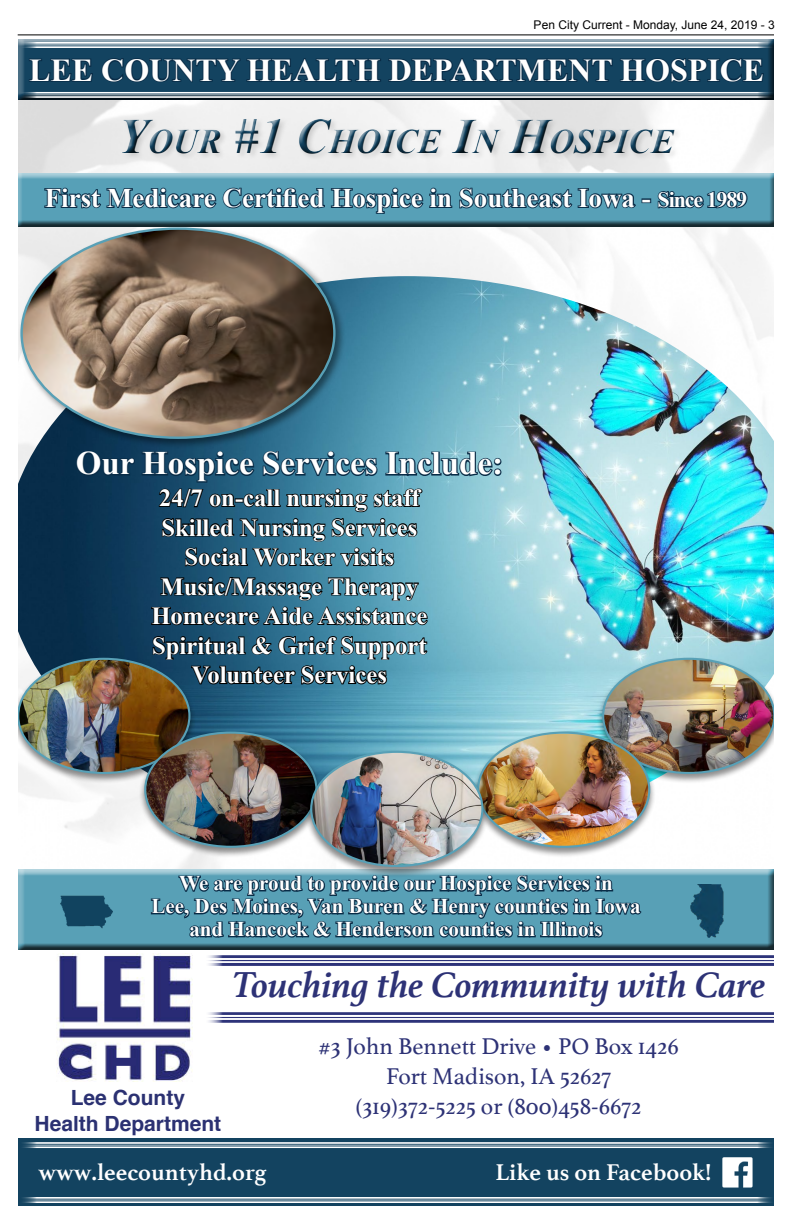
<style>
.page{position:relative;width:792px;height:1224px;background:#fff}
.page>*{position:absolute;margin:0;border:0;box-sizing:border-box;transform-origin:0 0}
.t1{font:italic 700 37.9px "Athelas";color:#2d3276}
.t2{font:italic 700 34.7px "Times New Roman";color:#134360}
.t3{font:700 32.9px "Times New Roman";color:#fff}
.t4{font:700 31.9px "Times New Roman";color:#fff}
.t5{font:700 26.9px "Times New Roman";color:#fff}
.t6{font:700 24.6px/29.5px "Times New Roman";color:#fff;text-align:center}
.t7{font:23.9px/29.9px "Athelas";color:#2d3276;text-align:center}
.t8{font:700 23.9px "Athelas";color:#fff}
.t9{font:700 20.9px/22.9px "Times New Roman";color:#fff;text-align:center}
.t10{font:700 20.9px/25.1px "Helvetica";color:#2b3172;text-align:center}
.t11{font:12px "Arial";color:#000}
.s1{font-size:49.6px}
.s2{font-size:21.9px}
</style>
<div class="page">
<hr style="left:18px;top:34px;width:756px;height:1px;background:#000">
<div style="left:18px;top:1138px;width:756px;height:68px;background:#134360"></div>
<img style="left:722px;top:1157px;width:31px;height:31px">
<hr style="left:19px;top:1142px;width:755px;height:2px;background:#fff">
<hr style="left:19px;top:1145px;width:755px;height:1px;background:#fff">
<hr style="left:19px;top:1146px;width:755px;height:2px;background:#fff">
<hr style="left:19px;top:1197px;width:755px;height:2px;background:#fff">
<hr style="left:19px;top:1200px;width:755px;height:1px;background:#fff">
<hr style="left:19px;top:1201px;width:755px;height:2px;background:#fff">
<img style="left:18px;top:276px;width:756px;height:527px">
<div style="left:597px;top:657px;width:177px;height:127px;background:#000;opacity:.45"></div>
<img style="left:602px;top:658px;width:172px;height:116px">
<div style="left:18px;top:657px;width:178px;height:127px;background:#000;opacity:.45"></div>
<div style="left:472px;top:730px;width:184px;height:128px;background:#000;opacity:.45"></div>
<img style="left:489px;top:734px;width:160px;height:113px">
<div style="left:139px;top:730px;width:184px;height:128px;background:#000;opacity:.45"></div>
<img style="left:145px;top:774px;width:160px;height:73px">
<div style="left:18px;top:225px;width:328px;height:224px;background:#000;opacity:.45"></div>
<img style="left:22px;top:229px;width:312px;height:209px">
<img style="left:56px;top:953px;width:137px;height:128px">
<hr style="left:205px;top:1012px;width:569px;height:3px;background:#2d3379">
<hr style="left:205px;top:1016px;width:569px;height:2px;background:#2d3379">
<hr style="left:205px;top:1020px;width:569px;height:3px;background:#2d3379">
<hr style="left:205px;top:955px;width:569px;height:3px;background:#2d3379">
<hr style="left:205px;top:960px;width:569px;height:1px;background:#2d3379">
<hr style="left:205px;top:963px;width:569px;height:3px;background:#2d3379">
<div style="left:18px;top:869px;width:756px;height:82px;background:#000;opacity:.75"></div>
<svg style="left:150px;top:837px;width:493px;height:102px;background:#638fa0"></svg>
<div style="left:114px;top:112px;width:567px;height:46px;background:#fff;opacity:.75"></div>
<div style="left:116px;top:114px;width:567px;height:47px;background:#000;opacity:.75"></div>
<div style="left:18px;top:173px;width:756px;height:55px;background:#000;opacity:.75"></div>
<svg style="left:43px;top:181px;width:594px;height:34px;background:#407f97"></svg>
<div style="left:642px;top:198px;width:9px;height:5px;border:2px solid #092c47"></div>
<svg style="left:656px;top:153px;width:93px;height:57px"></svg>
<div style="left:18px;top:39px;width:756px;height:62px;background:#000;opacity:.75"></div>
<svg style="left:28px;top:58px;width:66px;height:25px;background:#0e3854"></svg>
<svg style="left:100px;top:52px;width:665px;height:32px;background:#0f3b57"></svg>
<hr style="left:19px;top:42px;width:755px;height:2px;background:#fff">
<hr style="left:19px;top:45px;width:755px;height:1px;background:#fff">
<hr style="left:19px;top:46px;width:755px;height:2px;background:#fff">
<hr style="left:19px;top:92px;width:755px;height:2px;background:#fff">
<hr style="left:19px;top:94px;width:755px;height:1px;background:#fff">
<hr style="left:19px;top:96px;width:755px;height:2px;background:#fff">
<div style="left:305px;top:750px;width:184px;height:128px;background:#000;opacity:.45"></div>
<img style="left:311px;top:774px;width:171px;height:92px">
<img style="left:59px;top:884px;width:53px;height:54px">
<img style="left:684px;top:884px;width:45px;height:54px">
<img style="left:18px;top:449px;width:485px;height:325px">
<p class="t11" style="left:534px;top:17px;width:243px">Pen City Current - Monday, June 24, 2019 - 3</p>
<p class="t4" style="left:29px;top:48px;width:737px">LEE COUNTY HEALTH DEPARTMENT HOSPICE</p>
<h2 class="t2" style="left:117px;top:117px;width:559px"><span class="s1">Y</span>OUR <span class="s1">#1 C</span>HOICE <span class="s1">I</span>N <span class="s1">H</span>OSPICE</h2>
<p class="t5" style="left:45px;top:179px;width:704px">First Medicare Certified Hospice in Southeast Iowa - <span class="s2">Since 1989</span></p>
<h3 class="t3" style="left:76px;top:441px;width:429px">Our Hospice Services Include:</h3>
<p class="t6" style="left:151px;top:482px;width:278px">24/7 on-call nursing staff<br>Skilled Nursing Services<br>Social Worker visits<br>Music/Massage Therapy<br>Homecare Aide Assistance<br>Spiritual &amp; Grief Support<br>Volunteer Services</p>
<p class="t9" style="left:151px;top:871px;width:491px">We are proud to provide our Hospice Services in<br>Lee, Des Moines, Van Buren &amp; Henry counties in Iowa and Hancock &amp; Henderson counties in Illinois</p>
<p class="t10" style="left:35px;top:1086px;width:188px">Lee County<br>Health Department</p>
<h1 class="t1" style="left:231px;top:954px;width:536px">Touching the Community with Care</h1>
<p class="t7" style="left:318px;top:1030px;width:362px">#3 John Bennett Drive • PO Box 1426<br>Fort Madison, IA 52627<br>(319)372-5225 or (800)458-6672</p>
<p class="t8" style="left:38px;top:1152px;width:230px">www.leecountyhd.org</p>
<p class="t8" style="left:495px;top:1152px;width:218px">Like us on Facebook!</p>
</div>
